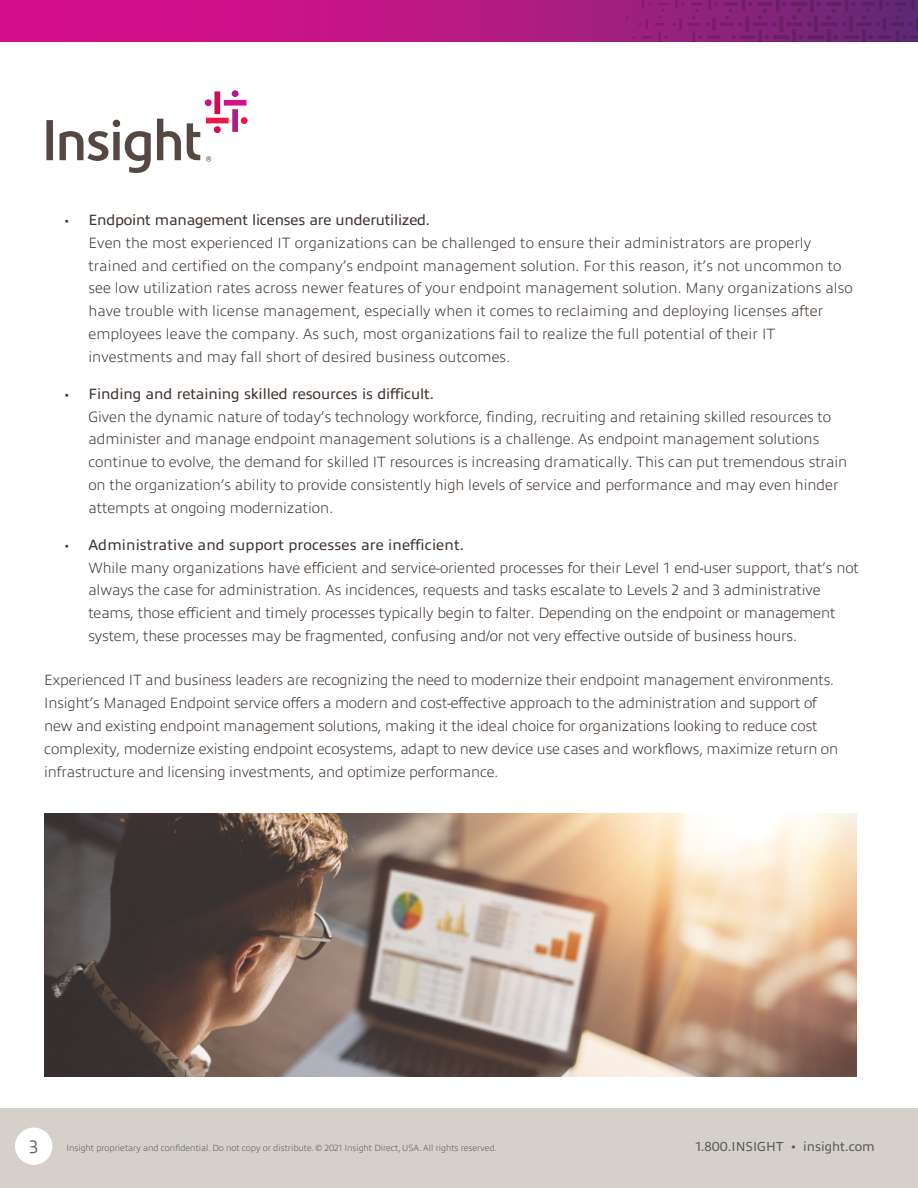
<style>
.page{position:relative;width:918px;height:1188px;background:#fff}
.page>*{position:absolute;margin:0;border:0;box-sizing:border-box;transform-origin:0 0}
.t1{font:300 18px "Allumi Pro";color:#58595b}
.t2{font:200 15px/22.8px "Allumi Pro";color:#3e332d}
.t3{font:13.2px "Allumi Pro";color:#58595b}
.t4{font:200 9px "Allumi Pro";color:#58595b}
.s1{font-weight:400}
.s2{font-family:"Klinic Slab";font-weight:700}
</style>
<div class="page">
<svg style="left:0;top:0;width:623px;height:41px;background:#c31487"></svg>
<svg style="left:46px;top:90px;width:202px;height:83px"></svg>
<svg style="left:623px;top:0;width:295px;height:41px;background:#7c2275"></svg>
<div style="left:0;top:1108px;width:918px;height:80px;background:#d5d0ca"></div>
<div style="left:15px;top:1128px;width:37px;height:37px;background:#fff;border-radius:50%"></div>
<img style="left:45px;top:814px;width:811px;height:263px">
<p class="t2" style="left:88px;top:207px;width:766px;text-indent:-24px">• <span class="s1">Endpoint management licenses are underutilized.<br></span>Even the most experienced IT organizations can be challenged to ensure their administrators are properly trained and certified on the company’s endpoint management solution. For this reason, it’s not uncommon to see low utilization rates across newer features of your endpoint management solution. Many organizations also have trouble with license management, especially when it comes to reclaiming and deploying licenses after employees leave the company. As such, most organizations fail to realize the full potential of their IT investments and may fall short of desired business outcomes.</p>
<p class="t2" style="left:88px;top:381px;width:760px;text-indent:-24px">• <span class="s1">Finding and retaining skilled resources is difficult.<br></span>Given the dynamic nature of today’s technology workforce, finding, recruiting and retaining skilled resources to administer and manage endpoint management solutions is a challenge. As endpoint management solutions continue to evolve, the demand for skilled IT resources is increasing dramatically. This can put tremendous strain on the organization’s ability to provide consistently high levels of service and performance and may even hinder attempts at ongoing modernization.</p>
<p class="t2" style="left:88px;top:532px;width:772px;text-indent:-24px">• <span class="s1">Administrative and support processes are inefficient.<br></span>While many organizations have efficient and service-oriented processes for their Level 1 end-user support, that’s not always the case for administration. As incidences, requests and tasks escalate to Levels 2 and 3 administrative teams, those efficient and timely processes typically begin to falter. Depending on the endpoint or management system, these processes may be fragmented, confusing and/or not very effective outside of business hours.</p>
<p class="t2" style="left:44px;top:667px;width:795px">Experienced IT and business leaders are recognizing the need to modernize their endpoint management environments.<br>Insight’s Managed Endpoint service offers a modern and cost-effective approach to the administration and support of new and existing endpoint management solutions, making it the ideal choice for organizations looking to reduce cost complexity, modernize existing endpoint ecosystems, adapt to new device use cases and workflows, maximize return on infrastructure and licensing investments, and optimize performance.</p>
<p class="t1" style="left:29px;top:1134px;width:11px">3</p>
<p class="t4" style="left:66px;top:1141px;width:432px">Insight proprietary and confidential. Do not copy or distribute. © 2021 Insight Direct, USA. All rights reserved.</p>
<p class="t3" style="left:695px;top:1136px;width:181px">1.800.INSIGHT <span class="s2">•</span> insight.com</p>
</div>
